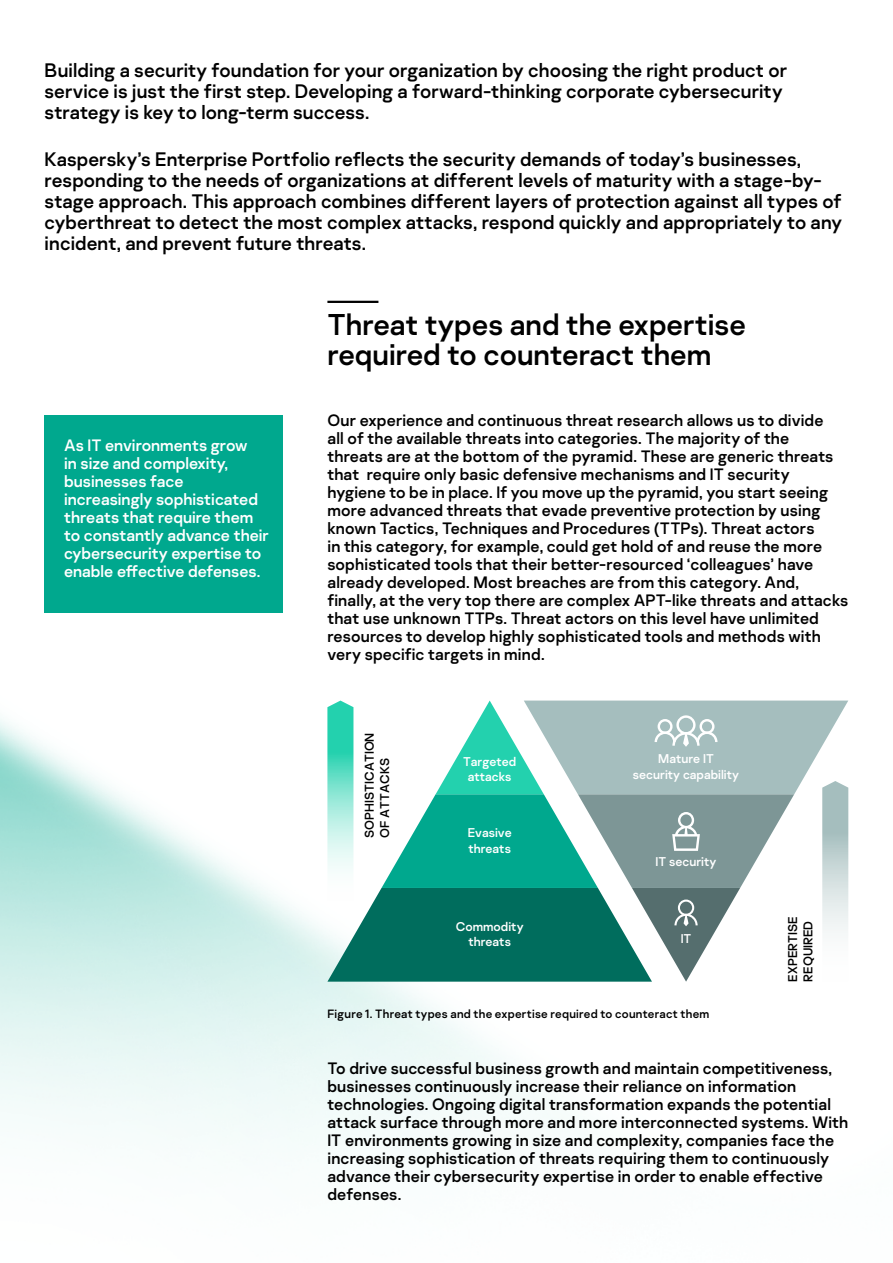
<style>
.page{position:relative;width:893px;height:1263px;background:#fff}
.page>*{position:absolute;margin:0;border:0;box-sizing:border-box;transform-origin:0 0}
.t1{font:30px/30px "Kaspersky Sans";color:#000}
.t2{font:19.5px/21px "Kaspersky Sans";letter-spacing:.005em;color:#000}
.t3{font:16.5px/18px "Kaspersky Sans";letter-spacing:.01em;color:#000}
.t4{font:16.5px/18px "Kaspersky Sans";color:#fff}
.t5{font:12.75px/15.3px "Kaspersky Sans";color:#fff;text-align:center}
.t6{font:12.75px/15.3px "Kaspersky Sans";color:#000}
.t7{font:12px "Kaspersky Sans";letter-spacing:.02em;color:#000}
</style>
<div class="page">
<img style="left:0;top:300px;width:849px;height:847px">
<div style="left:45px;top:415px;width:238px;height:198px;background:#00a88e"></div>
<hr style="left:327px;top:301px;width:51px;height:2px;background:#000">
<svg style="left:327px;top:700px;width:521px;height:282px"></svg>
<p class="t2" style="left:45px;top:60px;width:744px">Building a security foundation for your organization by choosing the right product or service is just the first step. Developing a forward-thinking corporate cybersecurity strategy is key to long-term success.</p>
<p class="t2" style="left:45px;top:148px;width:799px">Kaspersky’s Enterprise Portfolio reflects the security demands of today’s businesses, responding to the needs of organizations at different levels of maturity with a stage-by&shy;stage approach. This approach combines different layers of protection against all types of cyberthreat to detect the most complex attacks, respond quickly and appropriately to any incident, and prevent future threats.</p>
<p class="t4" style="left:64px;top:436px;width:206px">As IT environments grow<br>in size and complexity, businesses face increasingly sophisticated threats that require them to constantly advance their cybersecurity expertise to enable effective defenses.</p>
<h1 class="t1" style="left:327px;top:310px;width:420px">Threat types and the expertise required to counteract them</h1>
<p class="t3" style="left:327px;top:411px;width:522px">Our experience and continuous threat research allows us to divide<br>all of the available threats into categories. The majority of the threats are at the bottom of the pyramid. These are generic threats that require only basic defensive mechanisms and IT security hygiene to be in place. If you move up the pyramid, you start seeing more advanced threats that evade preventive protection by using known Tactics, Techniques and Procedures (TTPs). Threat actors<br>in this category, for example, could get hold of and reuse the more sophisticated tools that their better-resourced ‘colleagues’ have already developed. Most breaches are from this category. And, finally, at the very top there are complex APT-like threats and attacks that use unknown TTPs. Threat actors on this level have unlimited resources to develop highly sophisticated tools and methods with very specific targets in mind.</p>
<p class="t6" style="left:362px;top:838px;width:107px;rotate:-90deg">SOPHISTICATION<br>OF ATTACKS</p>
<p class="t5" style="left:463px;top:754px;width:55px">Targeted attacks</p>
<p class="t5" style="left:468px;top:825px;width:46px;text-align:left">Evasive threats</p>
<p class="t5" style="left:456px;top:919px;width:69px">Commodity threats</p>
<p class="t5" style="left:633px;top:751px;width:108px">Mature IT<br>security capability</p>
<p class="t5" style="left:656px;top:854px;width:62px">IT security</p>
<p class="t5" style="left:681px;top:931px;width:12px">IT</p>
<p class="t7" style="left:327px;top:1007px;width:383px">Figure 1. Threat types and the expertise required to counteract them</p>
<p class="t6" style="left:785px;top:982px;width:66px;rotate:-90deg">EXPERTISE<br>REQUIRED</p>
<p class="t3" style="left:327px;top:1059px;width:522px">To drive successful business growth and maintain competitiveness, businesses continuously increase their reliance on information technologies. Ongoing digital transformation expands the potential attack surface through more and more interconnected systems. With IT environments growing in size and complexity, companies face the increasing sophistication of threats requiring them to continuously advance their cybersecurity expertise in order to enable effective defenses.</p>
</div>
